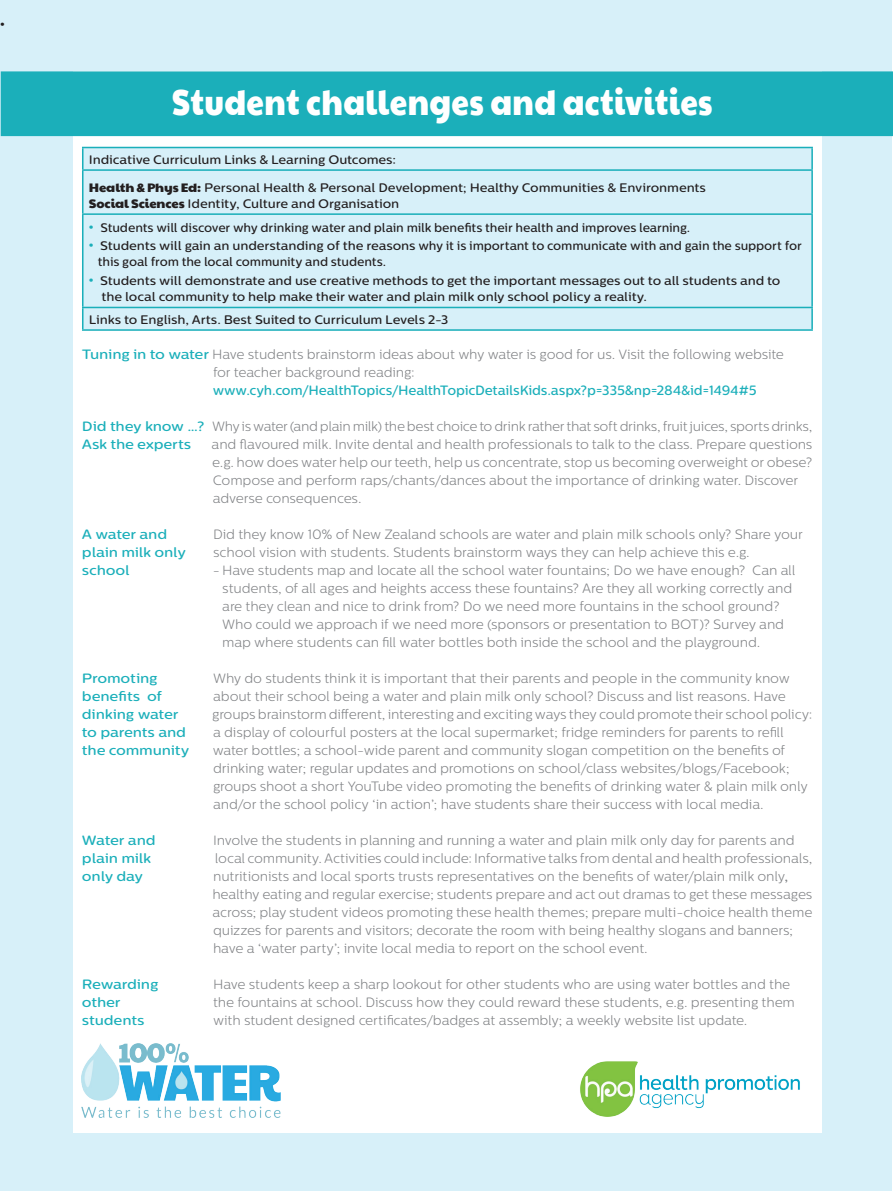
<style>
.page{position:relative;width:893px;height:1191px;background:#fff}
.page>*{position:absolute;margin:0;border:0;box-sizing:border-box;transform-origin:0 0}
.Myriad_Pro_Body_text{font:36.3px "Paytone One";letter-spacing:.01em;color:#fff;scale:.86 1}
.Myriad_Pro_Body_text-2{font:300 13.5px "Centrale Sans Rounded";letter-spacing:-.015em;color:#808285}
.Myriad_Pro_Body_text-3{font:500 13.5px "Centrale Sans Rounded";letter-spacing:-.015em;color:#1bafba;scale:1.11 1}
.Myriad_Pro_Body_text-4{font:500 13.5px "Centrale Sans Rounded";letter-spacing:-.015em;color:#1bafba}
.Myriad_Pro_Body_text-5{font:300 13.5px "Akzidenz Grotesk BE";color:#231f20;scale:1.06 1}
.Myriad_Pro_Body_text-6{font:500 12.45px "Centrale Sans Rounded";letter-spacing:-.015em;color:#231f20;scale:1.06 1}
.Myriad_Pro_Body_text-7{font:500 12.45px "Centrale Sans Rounded";letter-spacing:-.015em;color:#231f20}
.s1{color:#1bafba}
.s2{font-family:"Paytone One";font-weight:400}
.s3{font-family:"Akzidenz Grotesk BE";font-weight:300;font-size:13.8px;color:#1bafba}
.s4{font-weight:500;color:#1bafba}
.s5{font-weight:500}
</style>
<div class="page">
<div style="left:0;top:0;width:892px;height:1191px;background:#d7f0f9"></div>
<div style="left:73px;top:71px;width:748px;height:1061px;background:#fff"></div>
<div style="left:2px;top:72px;width:891px;height:63px;background:#1bafba"></div>
<div style="left:1px;top:71px;width:892px;height:65px;border:2px solid #1bafba"></div>
<div style="left:84px;top:148px;width:727px;height:181px;background:#d7f0f9"></div>
<hr style="left:82px;top:147px;width:731px;height:1px;background:#1bafba">
<hr style="left:82px;top:148px;width:2px;height:21px;background:#1bafba">
<hr style="left:811px;top:148px;width:2px;height:21px;background:#1bafba">
<hr style="left:82px;top:169px;width:731px;height:2px;background:#1bafba">
<hr style="left:82px;top:171px;width:2px;height:42px;background:#1bafba">
<hr style="left:811px;top:171px;width:2px;height:42px;background:#1bafba">
<hr style="left:82px;top:213px;width:731px;height:2px;background:#1bafba">
<hr style="left:82px;top:215px;width:2px;height:92px;background:#1bafba">
<hr style="left:811px;top:215px;width:2px;height:92px;background:#1bafba">
<hr style="left:82px;top:307px;width:731px;height:1px;background:#1bafba">
<hr style="left:82px;top:308px;width:2px;height:21px;background:#1bafba">
<hr style="left:811px;top:308px;width:2px;height:21px;background:#1bafba">
<hr style="left:82px;top:329px;width:731px;height:2px;background:#1bafba">
<img style="left:82px;top:1043px;width:199px;height:74px">
<img style="left:580px;top:1061px;width:220px;height:56px">
<p class="Myriad_Pro_Body_text-5" style="left:0;top:17px;width:6px">•</p>
<p class="Myriad_Pro_Body_text" style="left:172px;top:73px;width:656px">Student challenges and activities<span class="s1">g</span></p>
<p class="Myriad_Pro_Body_text-6" style="left:89px;top:152px;width:291px">Indicative Curriculum Links &amp; Learning Outcomes:</p>
<p class="Myriad_Pro_Body_text-6" style="left:89px;top:180px;width:584px"><span class="s2">Health &amp; Phys Ed:</span> Personal Health &amp; Personal Development; Healthy Communities &amp; Environments</p>
<p class="Myriad_Pro_Body_text-6" style="left:89px;top:196px;width:294px"><span class="s2">Social Sciences</span> Identity, Culture and Organisation</p>
<p class="Myriad_Pro_Body_text-7" style="left:89px;top:220px;width:603px"><span class="s3">•</span> Students will discover why drinking water and plain milk benefits their health and improves learning.</p>
<p class="Myriad_Pro_Body_text-6" style="left:89px;top:238px;width:674px"><span class="s3">•</span> Students will gain an understanding of the reasons why it is important to communicate with and gain the support for</p>
<p class="Myriad_Pro_Body_text-7" style="left:98px;top:255px;width:290px">this goal from the local community and students.</p>
<p class="Myriad_Pro_Body_text-6" style="left:89px;top:273px;width:654px"><span class="s3">•</span> Students will demonstrate and use creative methods to get the important messages out to all students and to</p>
<p class="Myriad_Pro_Body_text-6" style="left:102px;top:289px;width:516px">the local community to help make their water and plain milk only school policy a reality.</p>
<p class="Myriad_Pro_Body_text-6" style="left:89px;top:312px;width:341px">Links to English, Arts. Best Suited to Curriculum Levels 2-3</p>
<p class="Myriad_Pro_Body_text-2" style="left:82px;top:346px;width:703px"><span class="s4">Tuning in to water</span> Have students brainstorm ideas about why water is good for us. Visit the following website</p>
<p class="Myriad_Pro_Body_text-2" style="left:213px;top:364px;width:203px">for teacher background reading:</p>
<p class="Myriad_Pro_Body_text-4" style="left:213px;top:382px;width:545px">www.cyh.com/HealthTopics/HealthTopicDetailsKids.aspx?p=335&amp;np=284&amp;id=1494#5</p>
<p class="Myriad_Pro_Body_text-2" style="left:82px;top:418px;width:732px"><span class="s4">Did they know …?</span> Why is water (and plain milk) the best choice to drink rather that soft drinks, fruit juices, sports drinks,</p>
<p class="Myriad_Pro_Body_text-3" style="left:82px;top:436px;width:100px">Ask the experts</p>
<p class="Myriad_Pro_Body_text-2" style="left:212px;top:436px;width:602px">and flavoured milk. Invite dental and health professionals to talk to the class. Prepare questions</p>
<p class="Myriad_Pro_Body_text-2" style="left:212px;top:454px;width:602px">e.g. how does water help our teeth, help us concentrate, stop us becoming overweight or obese?</p>
<p class="Myriad_Pro_Body_text-2" style="left:213px;top:472px;width:587px">Compose and perform raps/chants/dances about the importance of drinking water. Discover</p>
<p class="Myriad_Pro_Body_text-2" style="left:213px;top:490px;width:150px">adverse consequences.</p>
<p class="Myriad_Pro_Body_text-3" style="left:82px;top:526px;width:78px">A water and</p>
<p class="Myriad_Pro_Body_text-2" style="left:213px;top:526px;width:591px">Did they know 10% of New Zealand schools are water and plain milk schools only? Share your</p>
<p class="Myriad_Pro_Body_text-3" style="left:82px;top:544px;width:95px">plain milk only</p>
<p class="Myriad_Pro_Body_text-2" style="left:213px;top:544px;width:538px">school vision with students. Students brainstorm ways they can help achieve this e.g.</p>
<p class="Myriad_Pro_Body_text-3" style="left:82px;top:562px;width:45px">school</p>
<p class="Myriad_Pro_Body_text-2" style="left:213px;top:562px;width:584px">- Have students map and locate all the school water fountains; Do we have enough? Can all</p>
<p class="Myriad_Pro_Body_text-2" style="left:222px;top:580px;width:572px">students, of all ages and heights access these fountains? Are they all working correctly and</p>
<p class="Myriad_Pro_Body_text-2" style="left:222px;top:598px;width:559px">are they clean and nice to drink from? Do we need more fountains in the school ground?</p>
<p class="Myriad_Pro_Body_text-2" style="left:222px;top:616px;width:563px">Who could we approach if we need more (sponsors or presentation to BOT)? Survey and</p>
<p class="Myriad_Pro_Body_text-2" style="left:222px;top:634px;width:539px">map where students can fill water bottles both inside the school and the playground.</p>
<p class="Myriad_Pro_Body_text-3" style="left:82px;top:670px;width:70px">Promoting</p>
<p class="Myriad_Pro_Body_text-2" style="left:213px;top:670px;width:578px">Why do students think it is important that their parents and people in the community know</p>
<p class="Myriad_Pro_Body_text-3" style="left:82px;top:688px;width:74px">benefits of</p>
<p class="Myriad_Pro_Body_text-2" style="left:213px;top:688px;width:574px">about their school being a water and plain milk only school? Discuss and list reasons. Have</p>
<p class="Myriad_Pro_Body_text-3" style="left:82px;top:706px;width:88px">dinking water</p>
<p class="Myriad_Pro_Body_text-2" style="left:212px;top:706px;width:602px">groups brainstorm different, interesting and exciting ways they could promote their school policy:</p>
<p class="Myriad_Pro_Body_text-3" style="left:82px;top:724px;width:95px">to parents and</p>
<p class="Myriad_Pro_Body_text-2" style="left:213px;top:724px;width:572px">a display of colourful posters at the local supermarket; fridge reminders for parents to refill</p>
<p class="Myriad_Pro_Body_text-3" style="left:82px;top:742px;width:98px">the community</p>
<p class="Myriad_Pro_Body_text-2" style="left:213px;top:742px;width:574px">water bottles; a school-wide parent and community slogan competition on the benefits of</p>
<p class="Myriad_Pro_Body_text-2" style="left:213px;top:760px;width:578px">drinking water; regular updates and promotions on school/class websites/blogs/Facebook;</p>
<p class="Myriad_Pro_Body_text-2" style="left:213px;top:778px;width:596px">groups shoot a short YouTube video promoting the benefits of drinking water &amp; plain milk only</p>
<p class="Myriad_Pro_Body_text-2" style="left:213px;top:796px;width:552px">and/or the school policy ‘in action’; have students share their success with local media.</p>
<p class="Myriad_Pro_Body_text-3" style="left:82px;top:832px;width:68px">Water and</p>
<p class="Myriad_Pro_Body_text-2" style="left:213px;top:832px;width:583px">Involve the students in planning and running a water and plain milk only day for parents and</p>
<p class="Myriad_Pro_Body_text-3" style="left:82px;top:850px;width:64px">plain milk</p>
<p class="Myriad_Pro_Body_text-2" style="left:215px;top:850px;width:599px">local community. Activities could include: Informative talks from dental and health professionals,</p>
<p class="Myriad_Pro_Body_text-3" style="left:82px;top:868px;width:57px">only day</p>
<p class="Myriad_Pro_Body_text-2" style="left:213px;top:868px;width:576px">nutritionists and local sports trusts representatives on the benefits of water/plain milk only<span class="s5">,</span></p>
<p class="Myriad_Pro_Body_text-2" style="left:212px;top:886px;width:602px">healthy eating and regular exercise; students prepare and act out dramas to get these messages</p>
<p class="Myriad_Pro_Body_text-2" style="left:213px;top:904px;width:601px">across; play student videos promoting these health themes; prepare multi-choice health theme</p>
<p class="Myriad_Pro_Body_text-2" style="left:213px;top:922px;width:582px">quizzes for parents and visitors; decorate the room with being healthy slogans and banners;</p>
<p class="Myriad_Pro_Body_text-2" style="left:213px;top:940px;width:436px">have a ‘water party’; invite local media to report on the school event.</p>
<p class="Myriad_Pro_Body_text-3" style="left:82px;top:976px;width:70px">Rewarding</p>
<p class="Myriad_Pro_Body_text-2" style="left:213px;top:976px;width:579px">Have students keep a sharp lookout for other students who are using water bottles and the</p>
<p class="Myriad_Pro_Body_text-3" style="left:82px;top:994px;width:36px">other</p>
<p class="Myriad_Pro_Body_text-2" style="left:213px;top:994px;width:583px">the fountains at school. Discuss how they could reward these students, e.g. presenting them</p>
<p class="Myriad_Pro_Body_text-3" style="left:82px;top:1012px;width:58px">students</p>
<p class="Myriad_Pro_Body_text-2" style="left:213px;top:1012px;width:536px">with student designed certificates/badges at assembly; a weekly website list update.</p>
</div>
